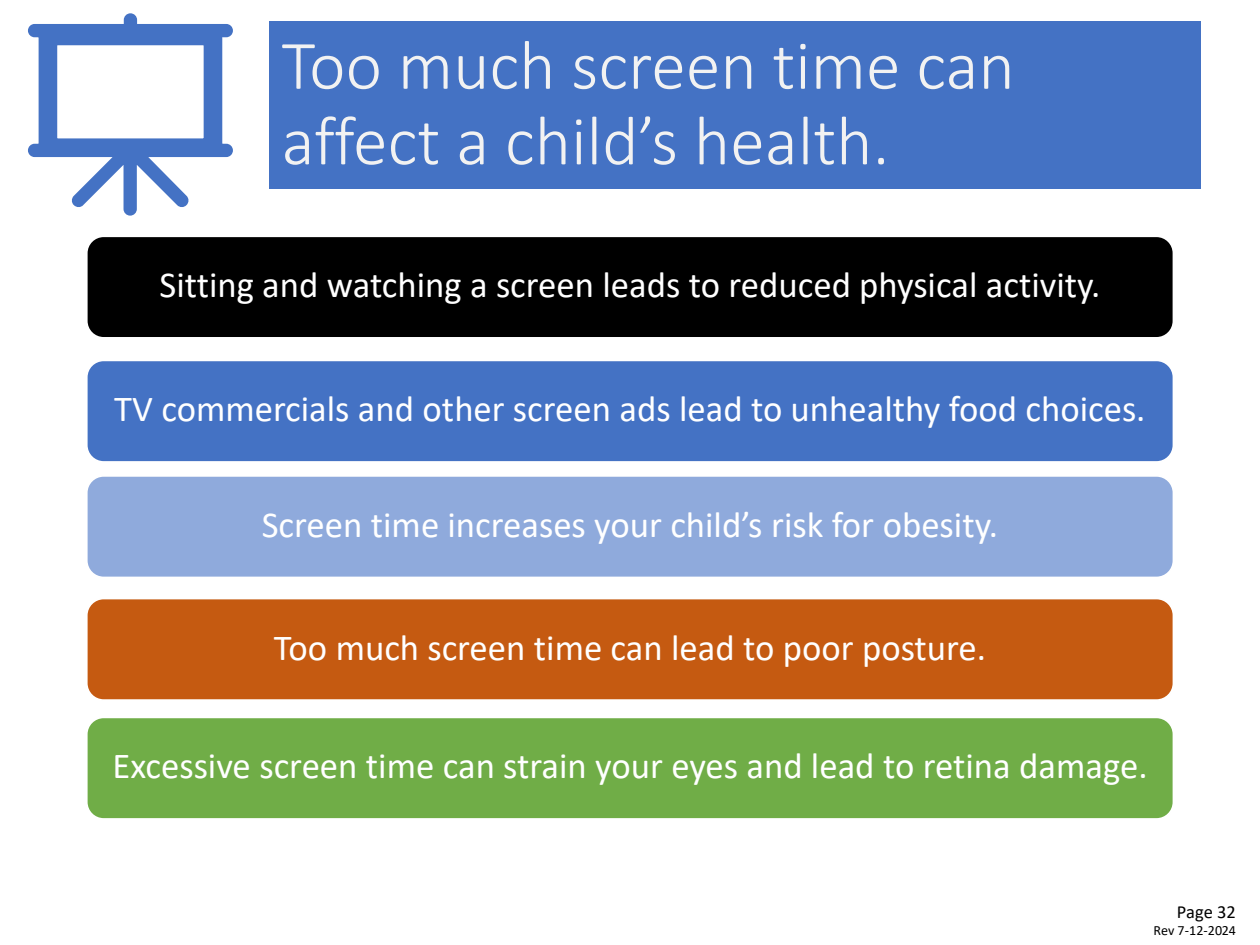
<style>
.page{position:relative;width:1260px;height:945px;background:#fff}
.page>*{position:absolute;margin:0;border:0;box-sizing:border-box;transform-origin:0 0}
.t1{font:300 70px/75.6px "Calibri";color:#f2f2f2}
.t2{font:36.75px "Calibri";color:#fff}
.t3{font:18.55px "Calibri";letter-spacing:-.005em;color:#000}
.t4{font:14px "Calibri";letter-spacing:-.005em;color:#000}
</style>
<div class="page">
<div style="left:86px;top:235px;width:1088px;height:104px;background:#000;border:2px solid #fff;border-radius:17px"></div>
<div style="left:86px;top:359px;width:1088px;height:104px;background:#4472c4;border:2px solid #fff;border-radius:17px"></div>
<div style="left:86px;top:475px;width:1088px;height:103px;background:#8faadc;border:2px solid #fff;border-radius:17px"></div>
<div style="left:86px;top:598px;width:1088px;height:103px;background:#c55a11;border:2px solid #fff;border-radius:17px"></div>
<div style="left:86px;top:716px;width:1088px;height:104px;background:#70ad47;border:2px solid #fff;border-radius:17px"></div>
<div style="left:269px;top:21px;width:932px;height:168px;background:#4472c4"></div>
<svg style="left:28px;top:13px;width:205px;height:203px"></svg>
<p class="t1" style="left:282px;top:27px;width:735px">Too much screen time can affect a child’s health.</p>
<p class="t2" style="left:160px;top:260px;width:942px">Sitting and watching a screen leads to reduced physical activity.</p>
<p class="t2" style="left:114px;top:384px;width:1033px">TV commercials and other screen ads lead to unhealthy food choices.</p>
<p class="t2" style="left:262px;top:499px;width:738px">Screen time increases your child’s risk for obesity.</p>
<p class="t2" style="left:274px;top:622px;width:714px">Too much screen time can lead to poor posture.</p>
<p class="t2" style="left:113px;top:741px;width:1037px">Excessive screen time can strain your eyes and lead to retina damage.</p>
<p class="t3" style="left:1177px;top:899px;width:61px">Page 32</p>
<p class="t4" style="left:1154px;top:921px;width:84px">Rev 7-12-2024</p>
</div>
